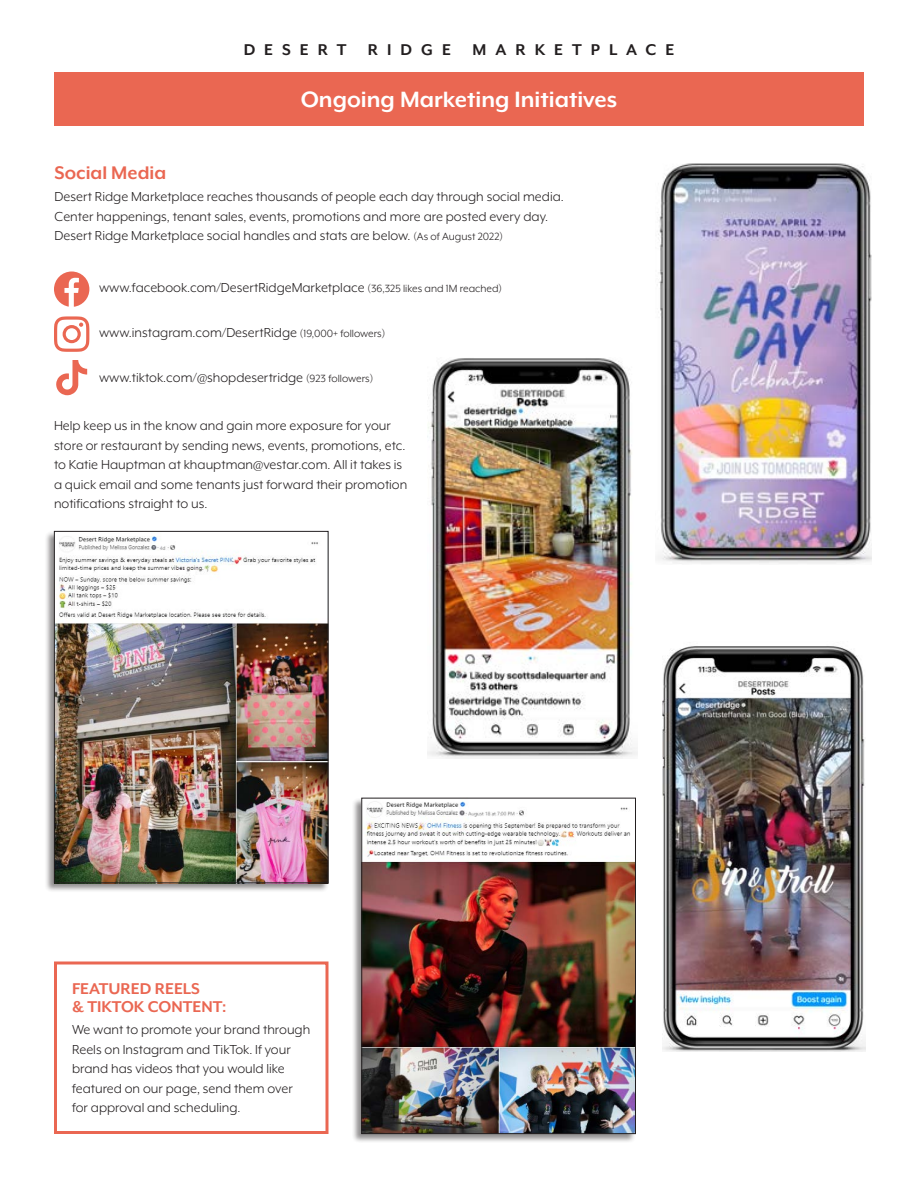
<style>
.page{position:relative;width:918px;height:1188px;background:#fff}
.page>*{position:absolute;margin:0;border:0;box-sizing:border-box;transform-origin:0 0}
.t1{font:700 25.5px "Mr Eaves XL Mod OT";color:#fff}
.t2{font:700 21px "Mr Eaves XL Mod OT";color:#ea6752}
.t3{font:700 18px/18px "Mr Eaves XL Mod OT";color:#ea6752}
.t4{font:700 18px "Mr Eaves XL Mod OT";letter-spacing:.5em;color:#231f20}
.t5{font:15px/19.5px "Mr Eaves XL Mod OT";color:#231f20}
.s1{font-size:12px}
</style>
<div class="page">
<div style="left:54px;top:72px;width:810px;height:54px;background:#ea6752"></div>
<div style="left:44px;top:531px;width:285px;height:362px;background:#231f20;opacity:.5"></div>
<img style="left:56px;top:533px;width:270px;height:348px">
<div style="left:54px;top:531px;width:274px;height:352px;border:1px solid #231f20"></div>
<div style="left:352px;top:797px;width:284px;height:347px;background:#231f20;opacity:.5"></div>
<img style="left:363px;top:800px;width:271px;height:332px">
<div style="left:361px;top:798px;width:275px;height:336px;border:1px solid #231f20"></div>
<img style="left:658px;top:163px;width:214px;height:401px">
<svg style="left:54px;top:272px;width:35px;height:35px"></svg>
<svg style="left:54px;top:316px;width:35px;height:36px"></svg>
<svg style="left:56px;top:360px;width:31px;height:35px"></svg>
<div style="left:54px;top:962px;width:274px;height:172px;border:3px solid #ea6752"></div>
<img style="left:428px;top:358px;width:209px;height:401px">
<img style="left:662px;top:646px;width:203px;height:405px">
<p class="t4" style="left:244px;top:40px;width:432px">DESERT RIDGE MARKETPLACE</p>
<h1 class="t1" style="left:301px;top:87px;width:318px">Ongoing Marketing Initiatives</h1>
<h2 class="t2" style="left:55px;top:162px;width:113px">Social Media</h2>
<p class="t5" style="left:55px;top:187px;width:511px">Desert Ridge Marketplace reaches thousands of people each day through social media.<br>Center happenings, tenant sales, events, promotions and more are posted every day.<br>Desert Ridge Marketplace social handles and stats are below. <span class="s1">(As of August 2022)</span></p>
<p class="t5" style="left:99px;top:278px;width:405px">www.facebook.com/DesertRidgeMarketplace <span class="s1">(36,325 likes and 1M reached)</span></p>
<p class="t5" style="left:99px;top:323px;width:288px">www.instagram.com/DesertRidge <span class="s1">(19,000+ followers)</span></p>
<p class="t5" style="left:99px;top:368px;width:276px">www.tiktok.com/@shopdesertridge <span class="s1">(923 followers)</span></p>
<p class="t5" style="left:54px;top:416px;width:355px">Help keep us in the know and gain more exposure for your store or restaurant by sending news, events, promotions, etc. to Katie Hauptman at khauptman@vestar.com. All it takes is a quick email and some tenants just forward their promotion notifications straight to us.</p>
<p class="t3" style="left:72px;top:979px;width:156px">FEATURED REELS<br>&amp; TIKTOK CONTENT:</p>
<p class="t5" style="left:72px;top:1020px;width:240px">We want to promote your brand through Reels on Instagram and TikTok. If your brand has videos that you would like featured on our page, send them over for approval and scheduling.</p>
</div>
